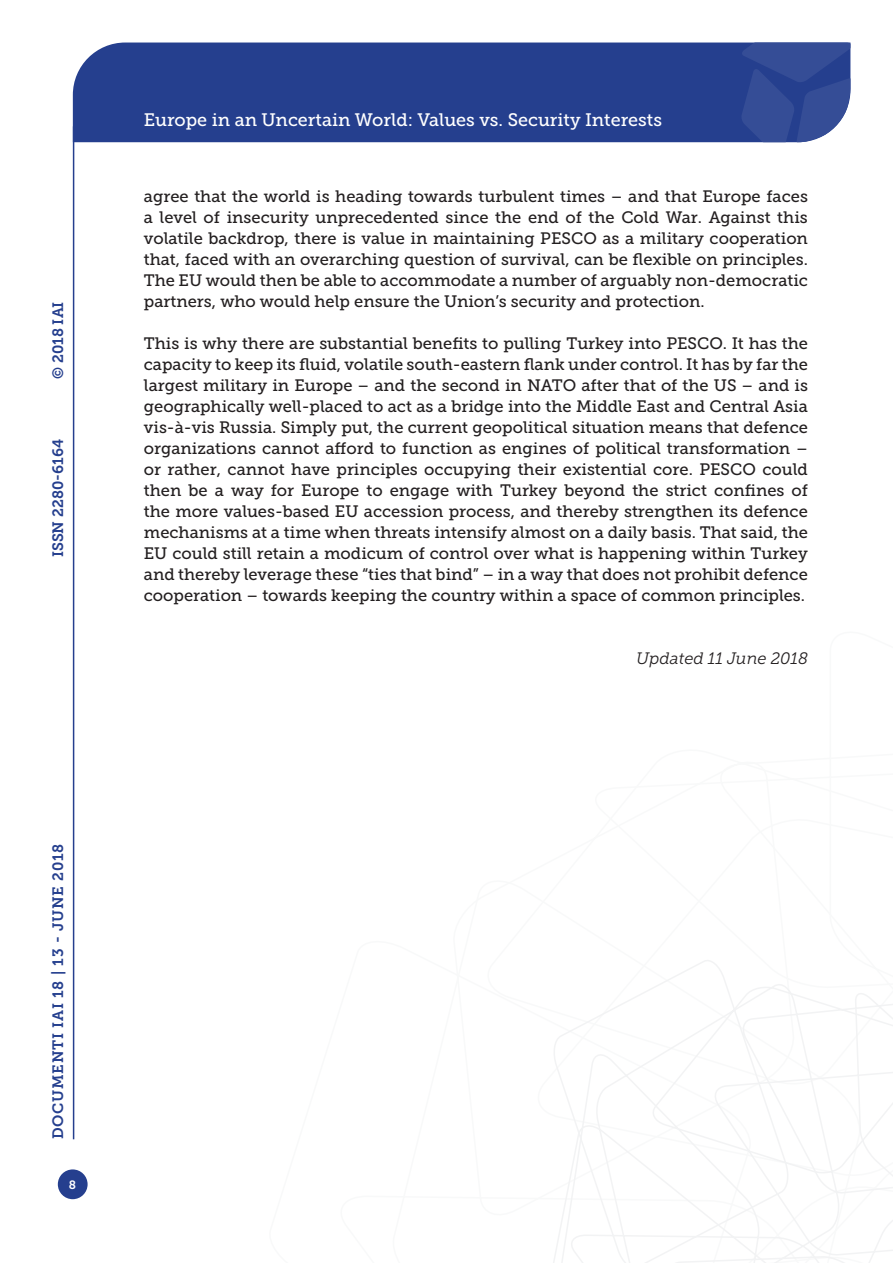
<style>
.page{position:relative;width:893px;height:1263px;background:#fff}
.page>*{position:absolute;margin:0;border:0;box-sizing:border-box;transform-origin:0 0}
.t1{font:18px "Museo Slab 500";color:#fff}
.Testo{font:16.5px/21px "Museo Slab 500";color:#231f20;text-align:justify}
.Testo-2{font:italic 16.5px "Museo Slab 300";color:#231f20}
.t2{font:15px "Museo Slab 700";letter-spacing:.05em;color:#253f8e}
.t3{font:15px "Museo Slab 700";color:#253f8e}
.t4{font:12px "Museo Slab 700";color:#fff}
</style>
<div class="page">
<svg style="left:553px;top:960px;width:340px;height:303px"></svg>
<div style="left:73px;top:43px;width:668px;height:99px;background:#253f8e"></div>
<svg style="left:741px;top:43px;width:109px;height:99px;background:#3a5299"></svg>
<div style="left:58px;top:1169px;width:30px;height:30px;background:#253f8e;border-radius:50%"></div>
<hr style="left:73px;top:126px;width:1px;height:1013px;background:#253f8e">
<p class="t2" style="left:50px;top:379px;width:79px;rotate:-90deg">© 2018 IAI</p>
<p class="t3" style="left:50px;top:557px;width:120px;rotate:-90deg">ISSN 2280-6164</p>
<p class="t1" style="left:144px;top:110px;width:520px">Europe in an Uncertain World: Values vs. Security Interests</p>
<p class="Testo" style="left:144px;top:186px;width:666px">agree that the world is heading towards turbulent times – and that Europe faces a level of insecurity unprecedented since the end of the Cold War. Against this volatile backdrop, there is value in maintaining PESCO as a military cooperation that, faced with an overarching question of survival, can be flexible on principles.<br>The EU would then be able to accommodate a number of arguably non-democratic partners, who would help ensure the Union’s security and protection.</p>
<p class="Testo" style="left:144px;top:333px;width:666px">This is why there are substantial benefits to pulling Turkey into PESCO. It has the capacity to keep its fluid, volatile south-eastern flank under control. It has by far the largest military in Europe – and the second in NATO after that of the US – and is geographically well-placed to act as a bridge into the Middle East and Central Asia vis-à-vis Russia. Simply put, the current geopolitical situation means that defence organizations cannot afford to function as engines of political transformation – or rather, cannot have principles occupying their existential core. PESCO could then be a way for Europe to engage with Turkey beyond the strict confines of the more values-based EU accession process, and thereby strengthen its defence mechanisms at a time when threats intensify almost on a daily basis. That said, the EU could still retain a modicum of control over what is happening within Turkey and thereby leverage these “ties that bind” – in a way that does not prohibit defence cooperation – towards keeping the country within a space of common principles.</p>
<p class="Testo-2" style="left:636px;top:649px;width:173px">Updated 11 June 2018</p>
<p class="t2" style="left:50px;top:1139px;width:297px;rotate:-90deg">DOCUMENTI IAI 18 | 13 - JUNE 2018</p>
<p class="t4" style="left:69px;top:1178px;width:9px">8</p>
</div>
